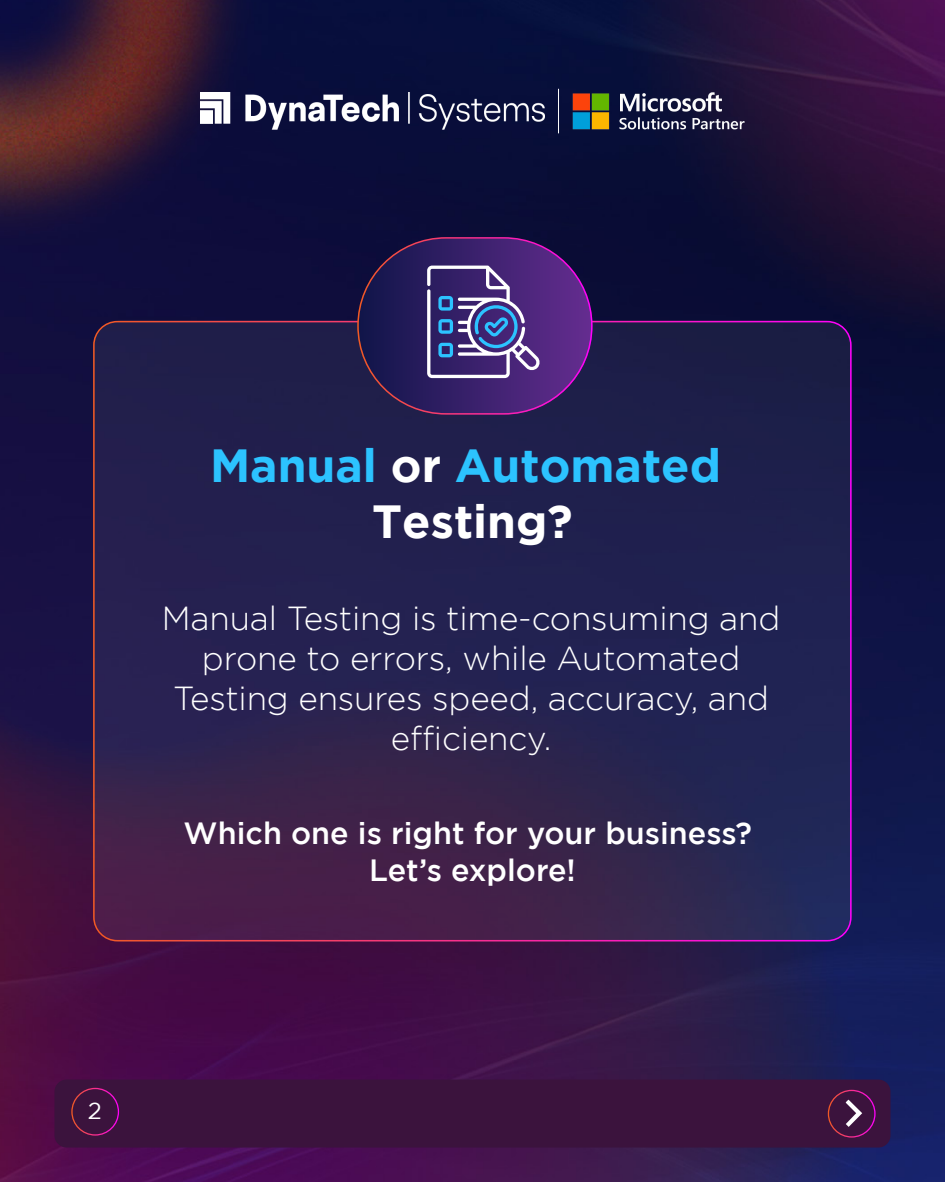
<style>
.page{position:relative;width:945px;height:1182px;background:#fff}
.page>*{position:absolute;margin:0;border:0;box-sizing:border-box;transform-origin:0 0}
.t1{font:700 46.38px/55.6px "Gotham";color:#2cc3ff;text-align:center}
.t2{font:300 33.25px/39.9px "Gotham";letter-spacing:-.005em;color:#fff;text-align:center}
.t3{font:500 30.62px/36.8px "Gotham";color:#fff;text-align:center}
.t4{font:23.36px "Gotham";color:#fff}
.s1{color:#fff}
</style>
<div class="page">
<img style="left:0;top:0;width:945px;height:1181px">
<svg style="left:93px;top:320px;width:759px;height:621px;background:#2a214e"></svg>
<img style="left:572px;top:88px;width:172px;height:46px">
<img style="left:201px;top:93px;width:344px;height:36px">
<hr style="left:558px;top:89px;width:1px;height:44px;background:#fff">
<svg style="left:358px;top:238px;width:234px;height:176px;background:#3d206c"></svg>
<svg style="left:427px;top:265px;width:113px;height:113px;background:#5f5694"></svg>
<div style="left:54px;top:1079px;width:837px;height:68px;background:#3b133d;border-radius:12px"></div>
<div style="left:71px;top:1087px;width:48px;height:48px;border:1px solid #fff;border-radius:50%"></div>
<div style="left:828px;top:1089px;width:48px;height:48px;border:1px solid #fff;border-radius:50%"></div>
<svg style="left:846px;top:1099px;width:16px;height:27px"></svg>
<h1 class="t1" style="left:210px;top:436px;width:513px">Manual <span class="s1">or</span> Automated<br><span class="s1">Testing?</span></h1>
<p class="t2" style="left:162px;top:598px;width:620px">Manual Testing is time-consuming and prone to errors, while Automated<br>Testing ensures speed, accuracy, and efficiency.</p>
<p class="t3" style="left:184px;top:813px;width:570px">Which one is right for your business?<br>Let’s explore!</p>
<p class="t4" style="left:88px;top:1097px;width:16px">2</p>
</div>
